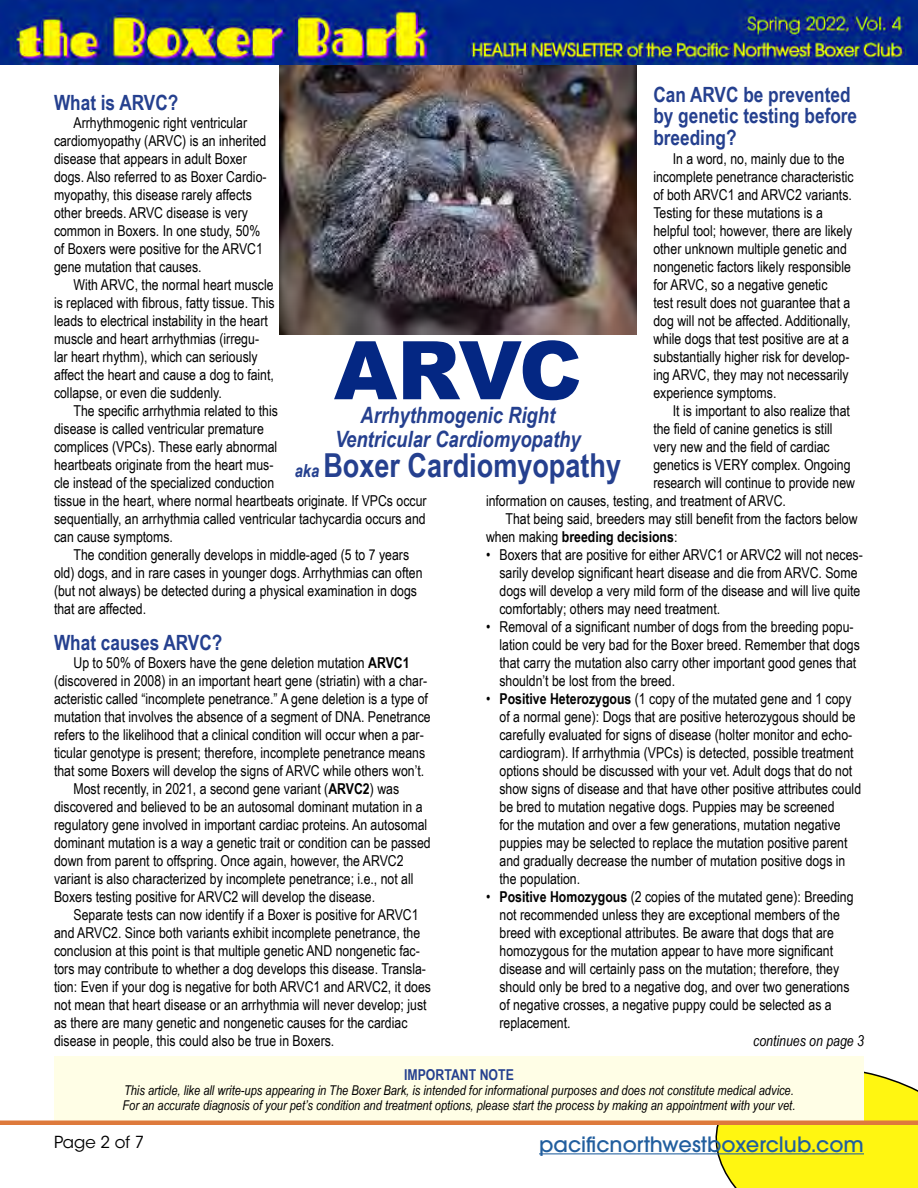
<style>
.page{position:relative;width:918px;height:1188px;background:#fff}
.page>*{position:absolute;margin:0;border:0;box-sizing:border-box;transform-origin:0 0}
.t1{font:900 81px "Arial";color:#042783}
.t2{font:700 33px "Arial Narrow";color:#25408f}
.t3{font:italic 700 22.5px/24px "Arial Narrow";color:#25408f;text-align:center}
.t4{font:700 21px/21.8px "Arial Narrow";color:#25408f}
.t5{font:500 21px "ITC Avant Garde Pro";color:#215e9e}
.t6{font:16.5px "ITC Avant Garde Std";color:#000}
.t7{font:15px/18px "Arial Narrow";color:#000}
.t8{font:700 15px "Arial Narrow";color:#000}
.t9{font:italic 15px "Arial Narrow";color:#000}
.t10{font:700 15px "Arial Narrow";color:#25408f}
.t11{font:italic 13.5px/15px "Arial Narrow";color:#000}
.s1{font-weight:400}
.s2{font-weight:700}
.s3{font-style:italic;font-size:18px}
</style>
<div class="page">
<svg style="left:705px;top:1071px;width:213px;height:117px;background:#fbf327"></svg>
<div style="left:54px;top:1056px;width:810px;height:67px;background:#fffee6"></div>
<img style="left:280px;top:64px;width:356px;height:271px">
<img style="left:0;top:0;width:918px;height:64px">
<div style="left:0;top:1120px;width:918px;height:5px;background:#de7a3c"></div>
<hr style="left:539px;top:1153px;width:325px;height:1px;background:#215e9e">
<h3 class="t4" style="left:653px;top:82px;width:205px">Can ARVC be prevented by genetic testing before breeding?</h3>
<p class="t7" style="left:653px;top:149px;width:202px;text-indent:20px">In a word, no, mainly due to the incomplete penetrance characteristic of both ARVC1 and ARVC2 variants.<br>Testing for these mutations is a helpful tool; however, there are likely other unknown multiple genetic and nongenetic factors likely responsible for ARVC, so a negative genetic<br>test result does not guarantee that a dog will not be affected. Additionally, while dogs that test positive are at a substantially higher risk for develop&shy;ing ARVC, they may not necessarily experience symptoms.</p>
<p class="t7" style="left:673px;top:401px;width:179px">It is important to also realize that</p>
<p class="t7" style="left:653px;top:419px;width:181px">the field of canine genetics is still</p>
<p class="t7" style="left:653px;top:437px;width:178px">very new and the field of cardiac</p>
<p class="t7" style="left:653px;top:455px;width:199px">genetics is VERY complex. Ongoing</p>
<p class="t7" style="left:653px;top:473px;width:203px">research will continue to provide new</p>
<p class="t7" style="left:486px;top:491px;width:301px">information on causes, testing, and treatment of ARVC.</p>
<p class="t7" style="left:506px;top:509px;width:354px">That being said, breeders may still benefit from the factors below</p>
<p class="t8" style="left:486px;top:525px;width:193px"><span class="s1">when making</span> breeding decisions<span class="s1">:</span></p>
<p class="t7" style="left:500px;top:545px;width:365px;text-indent:-14px">• Boxers that are positive for either ARVC1 or ARVC2 will not neces&shy;sarily develop significant heart disease and die from ARVC. Some dogs will develop a very mild form of the disease and will live quite comfortably; others may need treatment.</p>
<p class="t7" style="left:500px;top:617px;width:362px;text-indent:-14px">• Removal of a significant number of dogs from the breeding popu&shy;lation could be very bad for the Boxer breed. Remember that dogs that carry the mutation also carry other important good genes that shouldn’t be lost from the breed.</p>
<p class="t7" style="left:500px;top:689px;width:363px;text-indent:-14px">• <span class="s2">Positive Heterozygous</span> (1 copy of the mutated gene and 1 copy of a normal gene): Dogs that are positive heterozygous should be carefully evaluated for signs of disease (holter monitor and echo&shy;cardiogram). If arrhythmia (VPCs) is detected, possible treatment options should be discussed with your vet. Adult dogs that do not show signs of disease and that have other positive attributes could be bred to mutation negative dogs. Puppies may be screened<br>for the mutation and over a few generations, mutation negative puppies may be selected to replace the mutation positive parent and gradually decrease the number of mutation positive dogs in the population.</p>
<p class="t7" style="left:500px;top:887px;width:356px;text-indent:-14px">• <span class="s2">Positive Homozygous</span> (2 copies of the mutated gene): Breeding not recommended unless they are exceptional members of the breed with exceptional attributes. Be aware that dogs that are homozygous for the mutation appear to have more significant disease and will certainly pass on the mutation; therefore, they should only be bred to a negative dog, and over two generations of negative crosses, a negative puppy could be selected as a replacement.</p>
<p class="t9" style="left:753px;top:1030px;width:112px">continues on page 3</p>
<h3 class="t4" style="left:54px;top:90px;width:126px">What is ARVC?</h3>
<p class="t7" style="left:54px;top:113px;width:214px;text-indent:20px">Arrhythmogenic right ventricular cardiomyopathy (ARVC) is an inherited disease that appears in adult Boxer dogs. Also referred to as Boxer Cardio&shy;myopathy, this disease rarely affects other breeds. ARVC disease is very common in Boxers. In one study, 50% of Boxers were positive for the ARVC1 gene mutation that causes.</p>
<p class="t7" style="left:54px;top:275px;width:222px;text-indent:20px">With ARVC, the normal heart muscle is replaced with fibrous, fatty tissue. This leads to electrical instability in the heart muscle and heart arrhythmias (irregu&shy;lar heart rhythm), which can seriously affect the heart and cause a dog to faint, collapse, or even die suddenly.</p>
<p class="t7" style="left:54px;top:401px;width:374px;text-indent:20px">The specific arrhythmia related to this<br>disease is called ventricular premature<br>complices (VPCs). These early abnormal<br>heartbeats originate from the heart mus-<br>cle instead of the specialized conduction<br>tissue in the heart, where normal heartbeats originate. If VPCs occur sequentially, an arrhythmia called ventricular tachycardia occurs and can cause symptoms.</p>
<p class="t7" style="left:54px;top:545px;width:370px;text-indent:20px">The condition generally develops in middle-aged (5 to 7 years old) dogs, and in rare cases in younger dogs. Arrhythmias can often (but not always) be detected during a physical examination in dogs that are affected.</p>
<h3 class="t4" style="left:54px;top:630px;width:170px">What causes ARVC?</h3>
<p class="t7" style="left:74px;top:653px;width:338px">Up to 50% of Boxers have the gene deletion mutation <span class="s2">ARVC1</span></p>
<p class="t7" style="left:54px;top:671px;width:375px">(discovered in 2008) in an important heart gene (striatin) with a char-</p>
<p class="t7" style="left:54px;top:689px;width:376px">acteristic called “incomplete penetrance.” A gene deletion is a type of</p>
<p class="t7" style="left:54px;top:707px;width:378px">mutation that involves the absence of a segment of DNA. Penetrance</p>
<p class="t7" style="left:54px;top:725px;width:371px">refers to the likelihood that a clinical condition will occur when a par-</p>
<p class="t7" style="left:54px;top:743px;width:373px">ticular genotype is present; therefore, incomplete penetrance means</p>
<p class="t7" style="left:54px;top:761px;width:372px">that some Boxers will develop the signs of ARVC while others won’t.</p>
<p class="t7" style="left:74px;top:779px;width:327px">Most recently, in 2021, a second gene variant (<span class="s2">ARVC2</span>) was</p>
<p class="t7" style="left:54px;top:797px;width:370px">discovered and believed to be an autosomal dominant mutation in a</p>
<p class="t7" style="left:54px;top:815px;width:375px">regulatory gene involved in important cardiac proteins. An autosomal</p>
<p class="t7" style="left:54px;top:833px;width:378px">dominant mutation is a way a genetic trait or condition can be passed</p>
<p class="t7" style="left:54px;top:851px;width:351px">down from parent to offspring. Once again, however, the ARVC2</p>
<p class="t7" style="left:54px;top:869px;width:361px">variant is also characterized by incomplete penetrance; i.e., not all</p>
<p class="t7" style="left:54px;top:887px;width:323px">Boxers testing positive for ARVC2 will develop the disease.</p>
<p class="t7" style="left:74px;top:905px;width:347px">Separate tests can now identify if a Boxer is positive for ARVC1</p>
<p class="t7" style="left:54px;top:923px;width:368px">and ARVC2. Since both variants exhibit incomplete penetrance, the</p>
<p class="t7" style="left:54px;top:941px;width:367px">conclusion at this point is that multiple genetic AND nongenetic fac-</p>
<p class="t7" style="left:54px;top:959px;width:374px">tors may contribute to whether a dog develops this disease. Transla-</p>
<p class="t7" style="left:54px;top:977px;width:379px">tion: Even if your dog is negative for both ARVC1 and ARVC2, it does</p>
<p class="t7" style="left:54px;top:995px;width:374px">not mean that heart disease or an arrhythmia will never develop; just</p>
<p class="t7" style="left:54px;top:1013px;width:355px">as there are many genetic and nongenetic causes for the cardiac</p>
<p class="t7" style="left:54px;top:1031px;width:282px">disease in people, this could also be true in Boxers.</p>
<h1 class="t1" style="left:334px;top:312px;width:249px">ARVC</h1>
<h3 class="t3" style="left:335px;top:402px;width:247px">Arrhythmogenic Right<br>Ventricular Cardiomyopathy</h3>
<h2 class="t2" style="left:295px;top:441px;width:328px"><span class="s3">aka</span> Boxer Cardiomyopathy</h2>
<p class="t10" style="left:404px;top:1064px;width:111px">IMPORTANT NOTE</p>
<p class="t11" style="left:122px;top:1083px;width:674px">This article, like all write-ups appearing in The Boxer Bark, is intended for informational purposes and does not constitute medical advice.<br>For an accurate diagnosis of your pet’s condition and treatment options, please start the process by making an appointment with your vet.</p>
<p class="t6" style="left:54px;top:1132px;width:92px">Page 2 of 7</p>
<h3 class="t5" style="left:539px;top:1131px;width:326px">pacificnorthwestboxerclub.com</h3>
</div>
